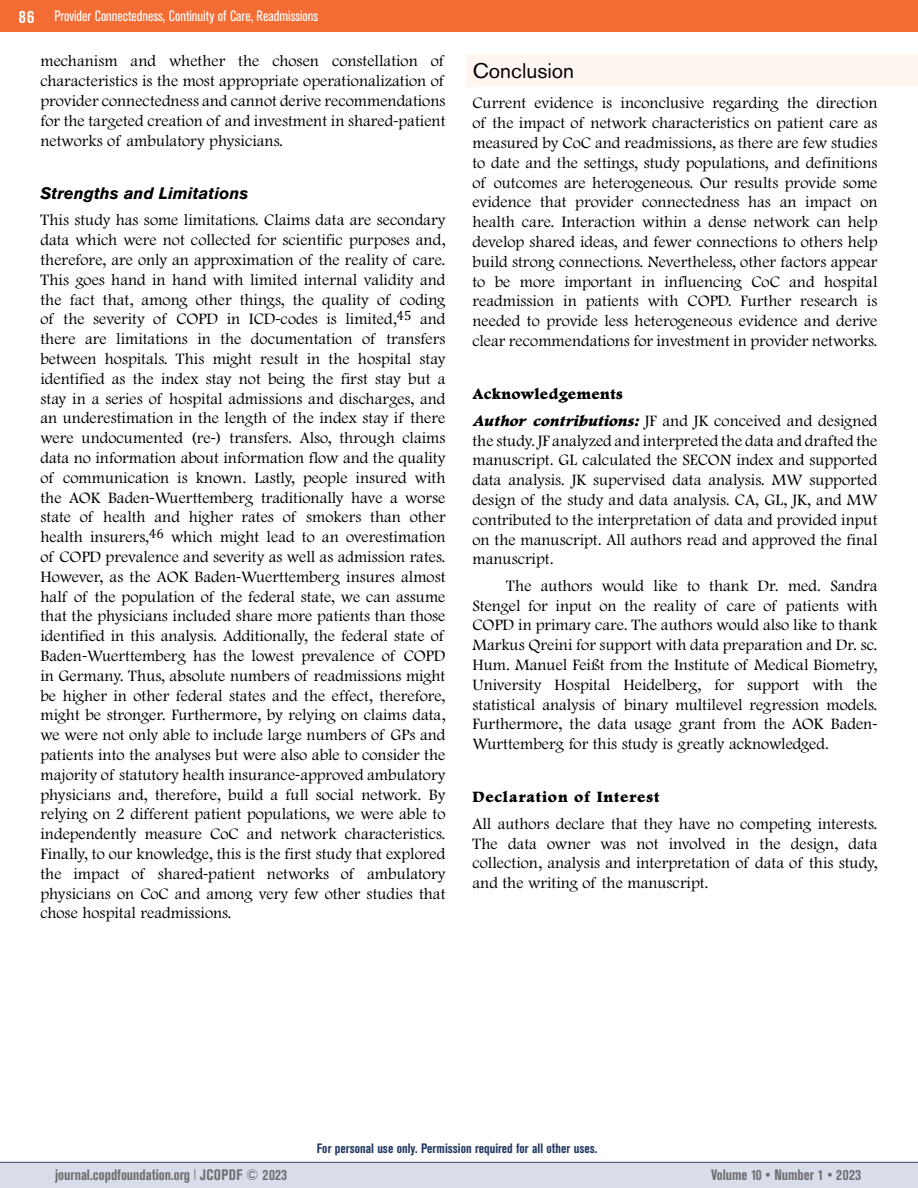
<style>
.page{position:relative;width:918px;height:1188px;background:#fff}
.page>*{position:absolute;margin:0;border:0;box-sizing:border-box;transform-origin:0 0}
.t1{font:21px "Akzidenz Grotesk BQ";color:#000101}
.t2{font:300 16.5px/19.8px "Footlight MT Pro";color:#000;text-align:justify}
.t3{font:italic 700 16.5px "Akzidenz Grotesk BQ";color:#000}
.t4{font:800 16.5px "Footlight MT Pro";letter-spacing:.03em;color:#000}
.t5{font:700 condensed 15px "Akzidenz Grotesk BE";color:#6d6e71}
.t6{font:condensed 15px "Akzidenz Grotesk BE";color:#fff}
.t7{font:700 condensed 13.5px "Akzidenz Grotesk BE";color:#213861}
.s1{font-weight:700;font-size:18px}
.s2{font-family:"Myriad Pro";font-weight:400}
.s3{font-weight:800}
.s4{font-weight:800;font-style:italic}
</style>
<div class="page">
<div style="left:0;top:1162px;width:918px;height:26px;background:#d9dce9"></div>
<div style="left:0;top:0;width:918px;height:32px;background:#f36c33"></div>
<hr style="left:0;top:1162px;width:918px;height:1px;background:#34416b">
<div style="left:466px;top:54px;width:452px;height:32px;background:#fff6f1"></div>
<p class="t6" style="left:19px;top:8px;width:301px"><span class="s1">86</span> Provider Connectedness, Continuity of Care, Readmissions</p>
<p class="t2" style="left:40px;top:52px;width:407px">mechanism and whether the chosen constellation of characteristics is the most appropriate operationalization of provider connectedness and cannot derive recommendations for the targeted creation of and investment in shared<span class="s2">-</span>patient networks of ambulatory physicians.</p>
<p class="t3" style="left:40px;top:183px;width:209px">Strengths and Limitations</p>
<p class="t2" style="left:40px;top:211px;width:407px">This study has some limitations. Claims data are secondary data which were not collected for scientific purposes and, therefore, are only an approximation of the reality of care.<br>This goes hand in hand with limited internal validity and the fact that, among other things, the quality of coding of the severity of COPD in ICD<span class="s2">-</span>codes is limited,<sup>45</sup> and there are limitations in the documentation of transfers between hospitals. This might result in the hospital stay identified as the index stay not being the first stay but a stay in a series of hospital admissions and discharges, and an underestimation in the length of the index stay if there were undocumented (re<span class="s2">-</span>) transfers. Also, through claims data no information about information flow and the quality of communication is known. Lastly, people insured with the AOK Baden<span class="s2">-</span>Wuerttemberg traditionally have a worse state of health and higher rates of smokers than other health insurers,<sup>46</sup> which might lead to an overestimation of COPD prevalence and severity as well as admission rates.<br>However, as the AOK Baden<span class="s2">-</span>Wuerttemberg insures almost half of the population of the federal state, we can assume that the physicians included share more patients than those identified in this analysis. Additionally, the federal state of Baden<span class="s2">-</span>Wuerttemberg has the lowest prevalence of COPD in Germany. Thus, absolute numbers of readmissions might be higher in other federal states and the effect, therefore, might be stronger. Furthermore, by relying on claims data, we were not only able to include large numbers of GPs and patients into the analyses but were also able to consider the majority of statutory health insurance<span class="s2">-</span>approved ambulatory physicians and, therefore, build a full social network. By relying on 2 different patient populations, we were able to independently measure CoC and network characteristics.<br>Finally, to our knowledge, this is the first study that explored the impact of shared<span class="s2">-</span>patient networks of ambulatory physicians on CoC and among very few other studies that chose hospital readmissions.</p>
<p class="t1" style="left:473px;top:58px;width:103px">Conclusion</p>
<p class="t2" style="left:472px;top:94px;width:407px">Current evidence is inconclusive regarding the direction of the impact of network characteristics on patient care as measured by CoC and readmissions, as there are few studies to date and the settings, study populations, and definitions of outcomes are heterogeneous. Our results provide some evidence that provider connectedness has an impact on health care. Interaction within a dense network can help develop shared ideas, and fewer connections to others help build strong connections. Nevertheless, other factors appear to be more important in influencing CoC and hospital readmission in patients with COPD. Further research is needed to provide less heterogeneous evidence and derive clear recommendations for investment in provider networks.</p>
<p class="t2" style="left:472px;top:381px;width:406px;line-height:26.5px"><span class="s3">Acknowledgements<br></span><span class="s4">Author contributions:</span> JF and JK conceived and designed</p>
<p class="t2" style="left:472px;top:431px;width:407px">the study. JF analyzed and interpreted the data and drafted the manuscript. GL calculated the SECON index and supported data analysis. JK supervised data analysis. MW supported design of the study and data analysis. CA, GL, JK, and MW contributed to the interpretation of data and provided input on the manuscript. All authors read and approved the final manuscript.</p>
<p class="t2" style="left:472px;top:576px;width:407px;text-indent:34px">The authors would like to thank Dr. med. Sandra Stengel for input on the reality of care of patients with COPD in primary care. The authors would also like to thank Markus Qreini for support with data preparation and Dr. sc.<br>Hum. Manuel Feißt from the Institute of Medical Biometry, University Hospital Heidelberg, for support with the statistical analysis of binary multilevel regression models.<br>Furthermore, the data usage grant from the AOK Baden<span class="s2">-</span>Wurttemberg for this study is greatly acknowledged.</p>
<p class="t4" style="left:472px;top:788px;width:189px">Declaration of Interest</p>
<p class="t2" style="left:472px;top:814px;width:407px">All authors declare that they have no competing interests.<br>The data owner was not involved in the design, data collection, analysis and interpretation of data of this study, and the writing of the manuscript.</p>
<p class="t7" style="left:317px;top:1141px;width:282px">For personal use only. Permission required for all other uses.</p>
<p class="t5" style="left:55px;top:1166px;width:234px">journal.copdfoundation.org <sup>|</sup> JCOPDF © 2023</p>
<p class="t5" style="left:711px;top:1166px;width:151px">Volume 10 • Number 1 • 2023</p>
</div>
